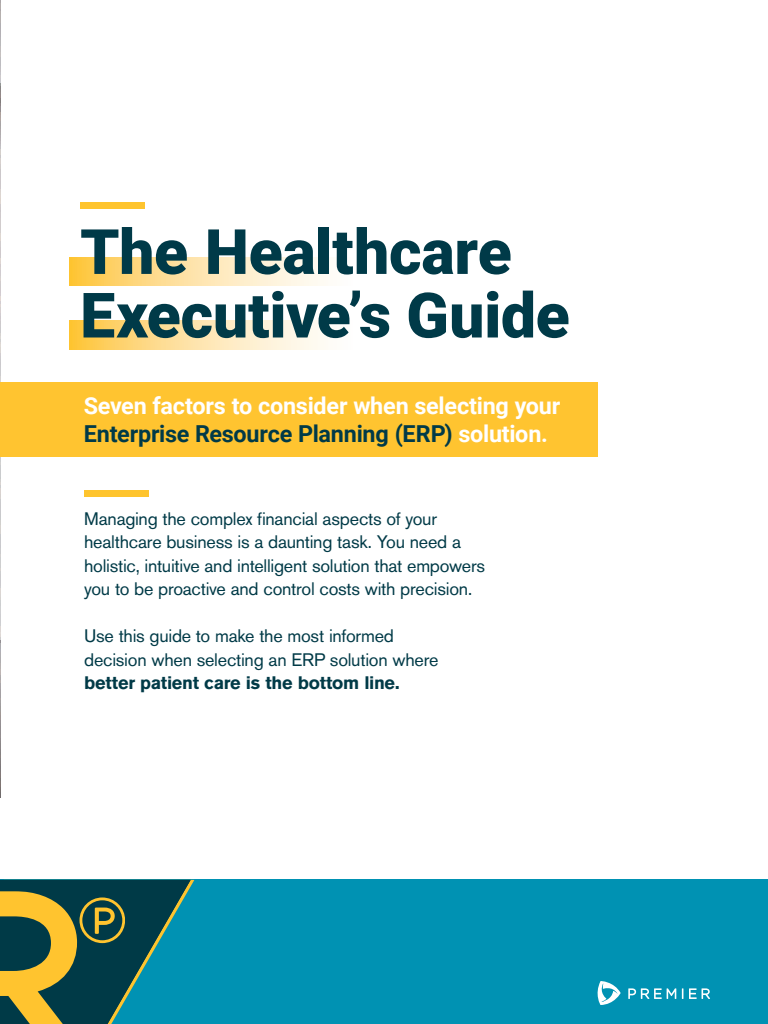
<style>
.page{position:relative;width:768px;height:1024px;background:#fff}
.page>*{position:absolute;margin:0;border:0;box-sizing:border-box;transform-origin:0 0}
.t1{font:900 62.55px/63.5px "Roboto";letter-spacing:-.005em;color:#003a48}
.t2{font:700 23.4px/28.1px "Roboto";letter-spacing:-.01em;color:#fff}
.t3{font:18px/23.5px "Akzidenz Grotesk BQ";letter-spacing:-.015em;color:#003a47}
.s1{color:#003a48}
.s2{font-weight:700}
</style>
<div class="page">
<img style="left:0;top:0;width:1px;height:797px">
<div style="left:0;top:880px;width:768px;height:144px;background:#0092b3"></div>
<svg style="left:0;top:880px;width:194px;height:144px"></svg>
<svg style="left:597px;top:981px;width:24px;height:24px"></svg>
<svg style="left:628px;top:988px;width:48px;height:11px"></svg>
<svg style="left:689px;top:988px;width:21px;height:11px"></svg>
<svg style="left:69px;top:321px;width:257px;height:28px;background:#fee3a5"></svg>
<svg style="left:69px;top:257px;width:257px;height:29px;background:#fee3a5"></svg>
<div style="left:0;top:382px;width:598px;height:75px;background:#ffc430"></div>
<div style="left:84px;top:491px;width:65px;height:6px;background:#fec42e"></div>
<div style="left:80px;top:202px;width:65px;height:7px;background:#fec42e"></div>
<p class="t1" style="left:80px;top:218px;width:491px">The Healthcare<br>Executive’s Guide</p>
<p class="t2" style="left:84px;top:390px;width:478px">Seven factors to consider when selecting your<br><span class="s1">Enterprise Resource Planning (ERP)</span> solution.</p>
<p class="t3" style="left:84px;top:507px;width:403px">Managing the complex financial aspects of your healthcare business is a daunting task. You need a holistic, intuitive and intelligent solution that empowers you to be proactive and control costs with precision.</p>
<p class="t3" style="left:84px;top:624px;width:356px">Use this guide to make the most informed decision when selecting an ERP solution where <span class="s2">better patient care is the bottom line.</span></p>
</div>
